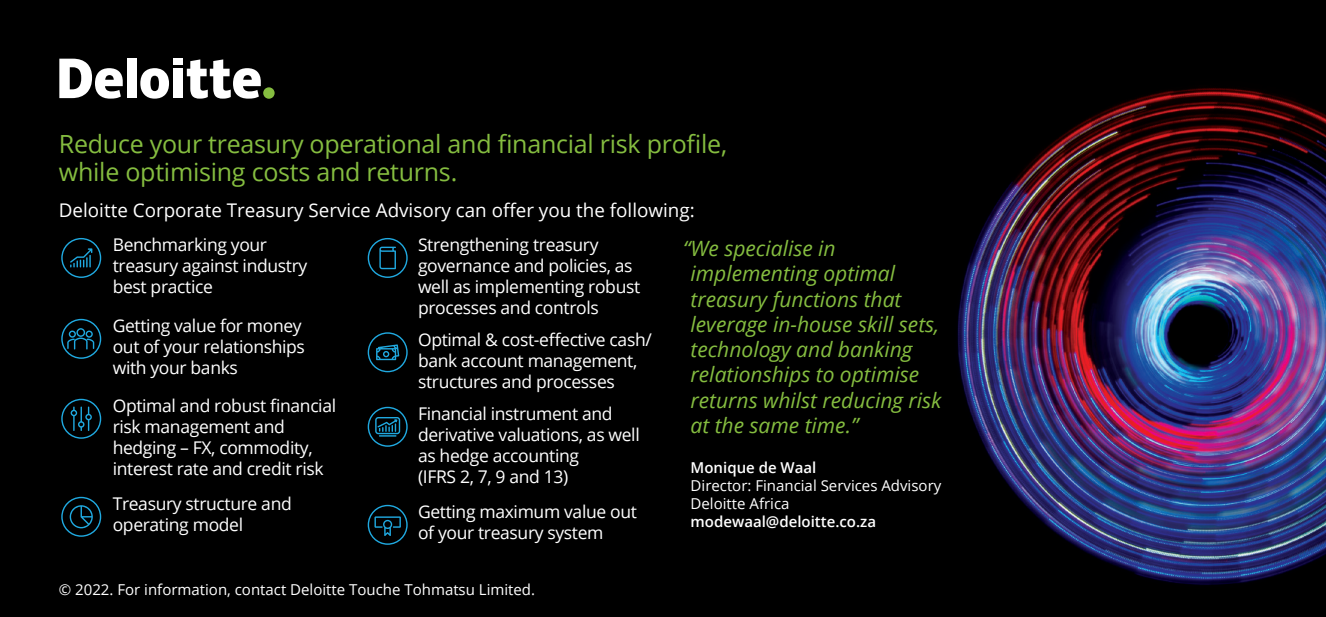
<style>
.page{position:relative;width:1326px;height:617px;background:#fff}
.page>*{position:absolute;margin:0;border:0;box-sizing:border-box;transform-origin:0 0}
.t1{font:25px/28.2px "Open Sans";letter-spacing:-.01em;color:#85bd40}
.t2{font:italic 21px/25.2px "Open Sans";color:#85bd40}
.t3{font:18.75px "Open Sans";color:#fff}
.t4{font:17.5px/21px "Open Sans";letter-spacing:-.02em;color:#fff}
.t5{font:15px/18px "Open Sans";color:#fff}
.t6{font:600 15px "Open Sans";color:#fff}
</style>
<div class="page">
<img style="left:0;top:0;width:1325px;height:617px">
<div style="left:263px;top:87px;width:11px;height:12px;background:#85bd40;border-radius:50%"></div>
<div style="left:127px;top:58px;width:9px;height:40px;background:#fff"></div>
<svg style="left:140px;top:68px;width:29px;height:31px"></svg>
<div style="left:173px;top:69px;width:10px;height:29px;background:#fff"></div>
<div style="left:173px;top:58px;width:10px;height:7px;background:#fff"></div>
<svg style="left:187px;top:59px;width:74px;height:40px"></svg>
<svg style="left:59px;top:59px;width:64px;height:40px"></svg>
<svg style="left:61px;top:238px;width:40px;height:40px"></svg>
<svg style="left:61px;top:496px;width:40px;height:40px"></svg>
<svg style="left:61px;top:398px;width:40px;height:40px"></svg>
<svg style="left:367px;top:406px;width:40px;height:40px"></svg>
<svg style="left:367px;top:332px;width:40px;height:40px"></svg>
<svg style="left:61px;top:319px;width:40px;height:40px"></svg>
<svg style="left:367px;top:504px;width:40px;height:40px"></svg>
<svg style="left:367px;top:238px;width:40px;height:40px"></svg>
<h1 class="t1" style="left:59px;top:129px;width:669px">Reduce your treasury operational and financial risk profile, while optimising costs and returns.</h1>
<p class="t3" style="left:59px;top:197px;width:637px">Deloitte Corporate Treasury Service Advisory can offer you the following:</p>
<p class="t4" style="left:113px;top:234px;width:196px">Benchmarking your treasury against industry best practice</p>
<p class="t4" style="left:113px;top:315px;width:194px">Getting value for money out of your relationships with your banks</p>
<p class="t4" style="left:113px;top:394px;width:225px">Optimal and robust financial risk management and hedging – FX, commodity, interest rate and credit risk</p>
<p class="t4" style="left:113px;top:492px;width:180px">Treasury structure and operating model</p>
<p class="t4" style="left:418px;top:234px;width:224px">Strengthening treasury governance and policies, as well as implementing robust processes and controls</p>
<p class="t4" style="left:418px;top:328px;width:235px">Optimal &amp; cost-effective cash/ bank account management, structures and processes</p>
<p class="t4" style="left:418px;top:402px;width:223px">Financial instrument and derivative valuations, as well as hedge accounting<br>(IFRS 2, 7, 9 and 13)</p>
<p class="t4" style="left:418px;top:500px;width:220px">Getting maximum value out of your treasury system</p>
<p class="t5" style="left:59px;top:580px;width:478px">© 2022. For information, contact Deloitte Touche Tohmatsu Limited.</p>
<p class="t2" style="left:690px;top:235px;width:252px;text-indent:-7px">“We specialise in implementing optimal treasury functions that leverage in-house skill sets, technology and banking relationships to optimise returns whilst reducing risk at the same time.”</p>
<p class="t6" style="left:690px;top:457px;width:127px">Monique de Waal</p>
<p class="t5" style="left:690px;top:476px;width:252px">Director: Financial Services Advisory<br>Deloitte Africa</p>
<p class="t6" style="left:690px;top:511px;width:187px">modewaal@deloitte.co.za</p>
</div>
